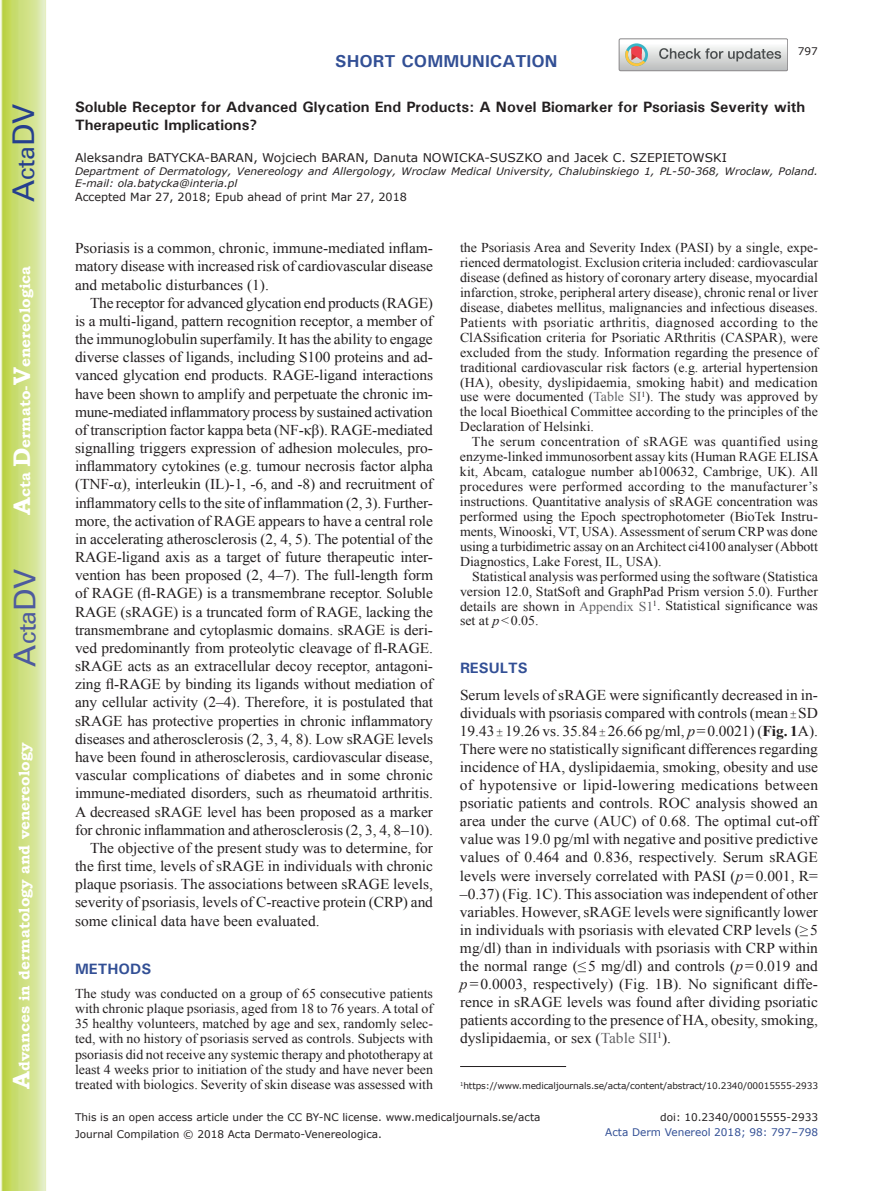
<style>
.page{position:relative;width:893px;height:1191px;background:#fff}
.page>*{position:absolute;margin:0;border:0;box-sizing:border-box;transform-origin:0 0}
.t1{font:30px "Univers";color:#4d5a9e}
.t2{font:30px "Univers";color:#253f8e}
.t3{font:700 17.25px "Univers";color:#324f95}
.t4{font:15px/18px "Times New Roman";letter-spacing:-.005em;color:#231f20;text-align:justify}
.t5{font:700 15px/18px "Univers";color:#231f20}
.t6{font:700 15px "Bookman Old Style";color:#fff}
.t7{font:700 15px "Univers";color:#324f95}
.t8{font:13.5px/15px "Times New Roman";color:#231f20;text-align:justify}
.t9{font:12px "Verdana";color:#231f20}
.t10{font:11.25px "Verdana";color:#231f20}
.t11{font:10.5px/16.8px "Verdana";color:#231f20}
.t12{font:10.5px "Verdana";color:#324f95}
.t13{font:italic 10.35px/12.8px "Verdana";color:#231f20}
.t14{font:9px "Verdana";letter-spacing:-.015em;color:#231f20}
.s1{font-size:24px}
.s2{color:#636366}
.s3{font-style:italic}
.s4{font-family:"Perpetua";font-size:10.5px}
.s5{font-weight:700}
</style>
<div class="page">
<svg style="left:1px;top:0;width:45px;height:1191px;background:#cfe084"></svg>
<hr style="left:460px;top:1066px;width:106px;height:1px;background:#231f20">
<svg style="left:619px;top:39px;width:169px;height:32px"></svg>
<h1 class="t2" style="left:6px;top:202px;width:100px;rotate:-90deg">A<span class="s1">cta</span>DV</h1>
<p class="t6" style="left:16px;top:515px;width:251px;rotate:-90deg"><span class="s1">A</span>cta <span class="s1">D</span>ermato-<span class="s1">V</span>enereologica</p>
<h1 class="t1" style="left:7px;top:666px;width:100px;rotate:-90deg">A<span class="s1">cta</span>DV</h1>
<p class="t6" style="left:15px;top:1088px;width:347px;rotate:-90deg"><span class="s1">A</span>dvances in dermatology and venereology</p>
<p class="t3" style="left:335px;top:50px;width:224px">SHORT COMMUNICATION</p>
<p class="t11" style="left:798px;top:42px;width:22px">797</p>
<p class="t5" style="left:75px;top:98px;width:732px">Soluble Receptor for Advanced Glycation End Products: A Novel Biomarker for Psoriasis Severity with<br>Therapeutic Implications?</p>
<p class="t9" style="left:75px;top:150px;width:653px">Aleksandra BATYCKA-BARAN, Wojciech BARAN, Danuta NOWICKA-SUSZKO and Jacek C. SZEPIETOWSKI</p>
<p class="t13" style="left:75px;top:164px;width:745px">Department of Dermatology, Venereology and Allergology, Wroclaw Medical University, Chalubinskiego 1, PL-50-368, Wroclaw, Poland.<br>E-mail: ola.batycka@interia.pl</p>
<p class="t10" style="left:75px;top:190px;width:333px">Accepted Mar 27, 2018; Epub ahead of print Mar 27, 2018</p>
<p class="t4" style="left:75px;top:239px;width:359px">Psoriasis is a common, chronic, immune-mediated inflam&shy;matory disease with increased risk of cardiovascular disease and metabolic disturbances (1).</p>
<p class="t4" style="left:90px;top:293px;width:345px">The receptor for advanced glycation end products (RAGE)</p>
<p class="t4" style="left:75px;top:311px;width:360px">is a multi-ligand, pattern recognition receptor, a member of</p>
<p class="t4" style="left:75px;top:330px;width:359px">the immunoglobulin superfamily. It has the ability to engage</p>
<p class="t4" style="left:75px;top:348px;width:359px">diverse classes of ligands, including S100 proteins and ad-</p>
<p class="t4" style="left:75px;top:366px;width:359px">vanced glycation end products. RAGE-ligand interactions</p>
<p class="t4" style="left:75px;top:384px;width:359px">have been shown to amplify and perpetuate the chronic im-</p>
<p class="t4" style="left:75px;top:402px;width:359px">mune-mediated inflammatory process by sustained activation</p>
<p class="t4" style="left:75px;top:420px;width:359px">of transcription factor kappa beta (NF-κβ). RAGE-mediated</p>
<p class="t4" style="left:75px;top:439px;width:359px">signalling triggers expression of adhesion molecules, pro-</p>
<p class="t4" style="left:75px;top:457px;width:360px">inflammatory cytokines (e.g. tumour necrosis factor alpha</p>
<p class="t4" style="left:75px;top:475px;width:359px">(TNF-α), interleukin (IL)-1, -6, and -8) and recruitment of</p>
<p class="t4" style="left:75px;top:493px;width:359px">inflammatory cells to the site of inflammation (2, 3). Further-</p>
<p class="t4" style="left:75px;top:511px;width:359px">more, the activation of RAGE appears to have a central role</p>
<p class="t4" style="left:75px;top:529px;width:360px">in accelerating atherosclerosis (2, 4, 5). The potential of the</p>
<p class="t4" style="left:75px;top:548px;width:359px">RAGE-ligand axis as a target of future therapeutic inter-</p>
<p class="t4" style="left:75px;top:566px;width:359px">vention has been proposed (2, 4–7). The full-length form</p>
<p class="t4" style="left:75px;top:584px;width:359px">of RAGE (fl-RAGE) is a transmembrane receptor. Soluble</p>
<p class="t4" style="left:75px;top:602px;width:359px">RAGE (sRAGE) is a truncated form of RAGE, lacking the</p>
<p class="t4" style="left:75px;top:620px;width:359px">transmembrane and cytoplasmic domains. sRAGE is deri-</p>
<p class="t4" style="left:75px;top:638px;width:359px">ved predominantly from proteolytic cleavage of fl-RAGE.</p>
<p class="t4" style="left:75px;top:657px;width:359px">sRAGE acts as an extracellular decoy receptor, antagoni-</p>
<p class="t4" style="left:75px;top:675px;width:359px">zing fl-RAGE by binding its ligands without mediation of</p>
<p class="t4" style="left:75px;top:693px;width:360px">any cellular activity (2–4). Therefore, it is postulated that</p>
<p class="t4" style="left:75px;top:711px;width:359px">sRAGE has protective properties in chronic inflammatory</p>
<p class="t4" style="left:75px;top:729px;width:359px">diseases and atherosclerosis (2, 3, 4, 8). Low sRAGE levels</p>
<p class="t4" style="left:75px;top:747px;width:360px">have been found in atherosclerosis, cardiovascular disease,</p>
<p class="t4" style="left:75px;top:766px;width:359px">vascular complications of diabetes and in some chronic</p>
<p class="t4" style="left:75px;top:784px;width:359px">immune-mediated disorders, such as rheumatoid arthritis.</p>
<p class="t4" style="left:75px;top:802px;width:359px">A decreased sRAGE level has been proposed as a marker</p>
<p class="t4" style="left:75px;top:820px;width:359px">for chronic inflammation and atherosclerosis (2, 3, 4, 8–10).</p>
<p class="t4" style="left:90px;top:838px;width:345px">The objective of the present study was to determine, for</p>
<p class="t4" style="left:75px;top:856px;width:359px">the first time, levels of sRAGE in individuals with chronic</p>
<p class="t4" style="left:75px;top:875px;width:359px">plaque psoriasis. The associations between sRAGE levels,</p>
<p class="t4" style="left:75px;top:893px;width:360px">severity of psoriasis, levels of C-reactive protein (CRP) and</p>
<p class="t4" style="left:75px;top:911px;width:246px">some clinical data have been evaluated.</p>
<p class="t7" style="left:75px;top:959px;width:78px">METHODS</p>
<p class="t8" style="left:75px;top:985px;width:360px">The study was conducted on a group of 65 consecutive patients with chronic plaque psoriasis, aged from 18 to 76 years. A total of 35 healthy volunteers, matched by age and sex, randomly selec&shy;ted, with no history of psoriasis served as controls. Subjects with psoriasis did not receive any systemic therapy and phototherapy at least 4 weeks prior to initiation of the study and have never been treated with biologics. Severity of skin disease was assessed with</p>
<p class="t8" style="left:460px;top:240px;width:360px">the Psoriasis Area and Severity Index (PASI) by a single, expe&shy;rienced dermatologist. Exclusion criteria included: cardiovascular disease (defined as history of coronary artery disease, myocardial infarction, stroke, peripheral artery disease), chronic renal or liver disease, diabetes mellitus, malignancies and infectious diseases.<br>Patients with psoriatic arthritis, diagnosed according to the ClASsification criteria for Psoriatic ARthritis (CASPAR), were excluded from the study. Information regarding the presence of traditional cardiovascular risk factors (e.g. arterial hypertension (HA), obesity, dyslipidaemia, smoking habit) and medication use were documented (<span class="s2">Table SI</span><sup>1</sup>). The study was approved by the local Bioethical Committee according to the principles of the Declaration of Helsinki.</p>
<p class="t8" style="left:460px;top:434px;width:360px;text-indent:12px">The serum concentration of sRAGE was quantified using enzyme-linked immunosorbent assay kits (Human RAGE ELISA kit, Abcam, catalogue number ab100632, Cambrige, UK). All procedures were performed according to the manufacturer’s instructions. Quantitative analysis of sRAGE concentration was performed using the Epoch spectrophotometer (BioTek Instru&shy;ments, Winooski, VT, USA). Assessment of serum CRP was done using a turbidimetric assay on an Architect ci4100 analyser (Abbott Diagnostics, Lake Forest, IL, USA).</p>
<p class="t8" style="left:460px;top:568px;width:360px;text-indent:12px">Statistical analysis was performed using the software (Statistica version 12.0, StatSoft and GraphPad Prism version 5.0). Further details are shown in <span class="s2">Appendix S1</span><sup>1</sup>. Statistical significance was set at <span class="s3">p</span>&lt;0.05.</p>
<p class="t7" style="left:460px;top:658px;width:69px">RESULTS</p>
<p class="t4" style="left:460px;top:686px;width:360px">Serum levels of sRAGE were significantly decreased in in&shy;dividuals with psoriasis compared with controls (mean <span class="s4">±</span>SD 19.43 <span class="s4">±</span> 19.26 vs. 35.84 <span class="s4">±</span> 26.66 pg/ml, <span class="s3">p</span>=0.0021) (<span class="s5">Fig. 1</span>A).<br>There were no statistically significant differences regarding incidence of HA, dyslipidaemia, smoking, obesity and use of hypotensive or lipid-lowering medications between psoriatic patients and controls. ROC analysis showed an area under the curve (AUC) of 0.68. The optimal cut-off value was 19.0 pg/ml with negative and positive predictive values of 0.464 and 0.836, respectively. Serum sRAGE levels were inversely correlated with PASI (<span class="s3">p</span>=0.001, R= –0.37) (Fig. 1C). This association was independent of other variables. However, sRAGE levels were significantly lower in individuals with psoriasis with elevated CRP levels (≥5 mg/dl) than in individuals with psoriasis with CRP within the normal range (≤5 mg/dl) and controls (<span class="s3">p</span>=0.019 and <span class="s3">p</span>=0.0003, respectively) (Fig. 1B). No significant diffe&shy;rence in sRAGE levels was found after dividing psoriatic patients according to the presence of HA, obesity, smoking, dyslipidaemia, or sex (<span class="s2">Table SII</span><sup>1</sup>).</p>
<p class="t14" style="left:460px;top:1080px;width:359px"><sup>1</sup>https://www.medicaljournals.se/acta/content/abstract/10.2340/00015555-2933</p>
<p class="t11" style="left:75px;top:1108px;width:467px">This is an open access article under the CC BY-NC license. www.medicaljournals.se/acta<br>Journal Compilation © 2018 Acta Dermato-Venereologica.</p>
<p class="t11" style="left:660px;top:1108px;width:159px">doi: 10.2340/00015555-2933</p>
<p class="t12" style="left:605px;top:1125px;width:214px">Acta Derm Venereol 2018; 98: 797–798</p>
</div>
